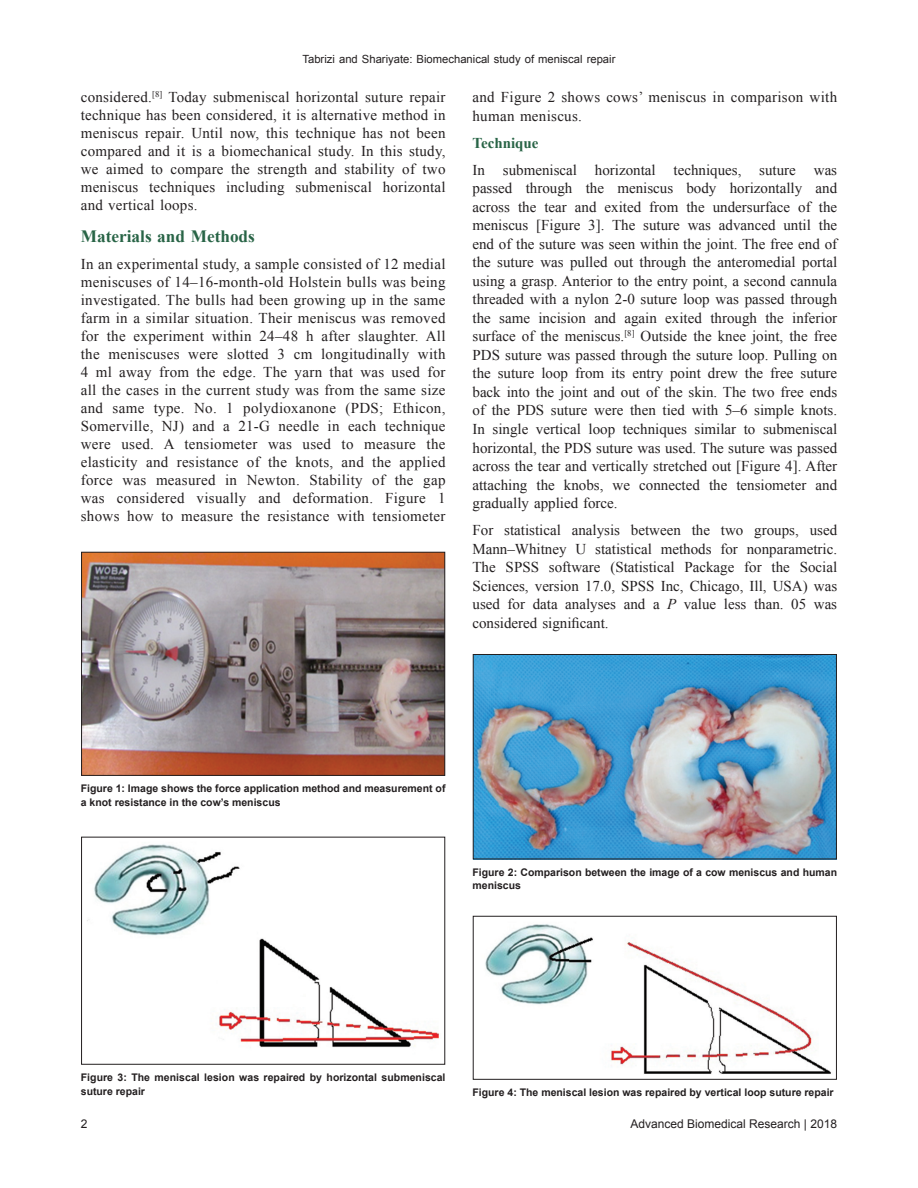
<style>
.page{position:relative;width:918px;height:1188px;background:#fff}
.page>*{position:absolute;margin:0;border:0;box-sizing:border-box;transform-origin:0 0}
.t1{font:700 17.25px "Times New Roman";color:#286446}
.TX{font:15px/18.5px "Times New Roman";letter-spacing:.015em;color:#231f20;text-align:justify}
.t2{font:700 15px "Times New Roman";color:#286446}
.t3{font:12px "Arial";color:#231f20}
.t4{font:11.25px "Arial";color:#231f20}
.FGC{font:700 10.5px/13.6px "Arial";color:#231f20}
.s1{font-style:italic}
</style>
<div class="page">
<img style="left:83px;top:554px;width:360px;height:220px">
<div style="left:81px;top:552px;width:364px;height:224px;border:1px solid #231f20"></div>
<img style="left:475px;top:656px;width:360px;height:201px">
<div style="left:473px;top:654px;width:364px;height:205px;border:1px solid #231f20"></div>
<img style="left:87px;top:844px;width:352px;height:204px">
<img style="left:485px;top:924px;width:346px;height:150px">
<div style="left:473px;top:916px;width:364px;height:164px;border:1px solid #231f20"></div>
<p class="t4" style="left:303px;top:51px;width:314px">Tabrizi and Shariyate: Biomechanical study of meniscal repair</p>
<p class="TX" style="left:81px;top:88px;width:366px;line-height:18px">considered.<sup>[8]</sup> Today submeniscal horizontal suture repair technique has been considered, it is alternative method in meniscus repair. Until now, this technique has not been compared and it is a biomechanical study. In this study, we aimed to compare the strength and stability of two meniscus techniques including submeniscal horizontal and vertical loops.</p>
<h1 class="t1" style="left:81px;top:224px;width:176px">Materials and Methods</h1>
<p class="TX" style="left:81px;top:255px;width:366px;line-height:18px">In an experimental study, a sample consisted of 12 medial meniscuses of 14–16‑month‑old Holstein bulls was being investigated. The bulls had been growing up in the same farm in a similar situation. Their meniscus was removed for the experiment within 24–48 h after slaughter. All the meniscuses were slotted 3 cm longitudinally with 4 ml away from the edge. The yarn that was used for all the cases in the current study was from the same size and same type. No. 1 polydioxanone (PDS; Ethicon, Somerville, NJ) and a 21‑G needle in each technique were used. A tensiometer was used to measure the elasticity and resistance of the knots, and the applied force was measured in Newton. Stability of the gap was considered visually and deformation. Figure 1 shows how to measure the resistance with tensiometer</p>
<p class="TX" style="left:472px;top:88px;width:366px">and Figure 2 shows cows’ meniscus in comparison with human meniscus.</p>
<h2 class="t2" style="left:472px;top:132px;width:68px">Technique</h2>
<p class="TX" style="left:472px;top:160px;width:366px">In submeniscal horizontal techniques, suture was passed through the meniscus body horizontally and across the tear and exited from the undersurface of the meniscus [Figure 3]. The suture was advanced until the end of the suture was seen within the joint. The free end of the suture was pulled out through the anteromedial portal using a grasp. Anterior to the entry point, a second cannula threaded with a nylon 2‑0 suture loop was passed through the same incision and again exited through the inferior surface of the meniscus.<sup>[8]</sup> Outside the knee joint, the free PDS suture was passed through the suture loop. Pulling on the suture loop from its entry point drew the free suture back into the joint and out of the skin. The two free ends of the PDS suture were then tied with 5–6 simple knots.<br>In single vertical loop techniques similar to submeniscal horizontal, the PDS suture was used. The suture was passed across the tear and vertically stretched out [Figure 4]. After attaching the knobs, we connected the tensiometer and gradually applied force.</p>
<p class="TX" style="left:472px;top:521px;width:366px">For statistical analysis between the two groups, used Mann–Whitney U statistical methods for nonparametric.<br>The SPSS software (Statistical Package for the Social Sciences, version 17.0, SPSS Inc, Chicago, Ill, USA) was used for data analyses and a <span class="s1">P</span> value less than. 05 was considered significant.</p>
<p class="FGC" style="left:81px;top:782px;width:366px">Figure 1: Image shows the force application method and measurement of a knot resistance in the cow’s meniscus</p>
<p class="FGC" style="left:472px;top:866px;width:366px">Figure 2: Comparison between the image of a cow meniscus and human meniscus</p>
<p class="FGC" style="left:81px;top:1071px;width:366px">Figure 3: The meniscal lesion was repaired by horizontal submeniscal suture repair</p>
<p class="FGC" style="left:472px;top:1086px;width:363px">Figure 4: The meniscal lesion was repaired by vertical loop suture repair</p>
<p class="t3" style="left:81px;top:1116px;width:8px">2</p>
<p class="t3" style="left:631px;top:1116px;width:208px">Advanced Biomedical Research | 2018</p>
</div>
